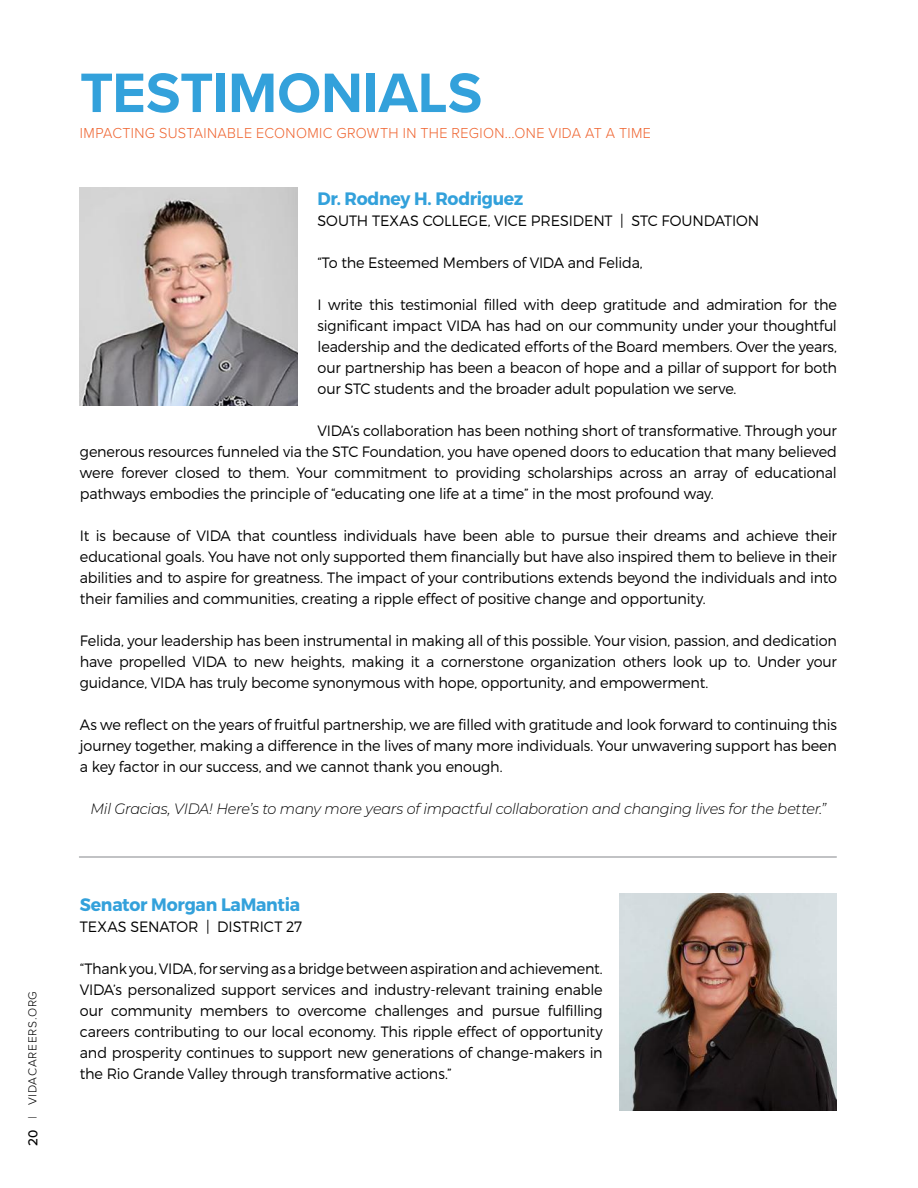
<style>
.page{position:relative;width:918px;height:1188px;background:#fff}
.page>*{position:absolute;margin:0;border:0;box-sizing:border-box;transform-origin:0 0}
.t1{font:700 57.6px "Proxima Nova";letter-spacing:-.005em;color:#33a1db}
.t2{font:700 18px "Montserrat";letter-spacing:-.015em;color:#33a1db;scale:.96 1}
.t3{font:300 15px/21px "Montserrat";letter-spacing:-.015em;color:#000;text-align:justify;scale:.96 1}
.t4{font:italic 300 15px "Montserrat";letter-spacing:-.02em;color:#000;scale:.96 1}
.t5{font:300 15px "Proxima Nova";letter-spacing:.025em;color:#ef6430;scale:.96 1}
.t6{font:300 12px "Proxima Nova";letter-spacing:.06em;color:#000}
.s1{font-weight:500;font-size:13.5px}
</style>
<div class="page">
<img style="left:620px;top:893px;width:217px;height:218px">
<img style="left:80px;top:188px;width:217px;height:217px">
<hr style="left:79px;top:856px;width:757px;height:2px;background:#929497">
<p class="t6" style="left:24px;top:1146px;width:156px;rotate:-90deg"><span class="s1">20</span> | VIDACAREERS.ORG</p>
<h1 class="t1" style="left:80px;top:50px;width:404px">TESTIMONIALS</h1>
<p class="t5" style="left:80px;top:122px;width:596px">IMPACTING SUSTAINABLE ECONOMIC GROWTH IN THE REGION...ONE VIDA AT A TIME</p>
<p class="t2" style="left:318px;top:188px;width:216px">Dr. Rodney H. Rodriguez</p>
<p class="t3" style="left:318px;top:210px;width:462px">SOUTH TEXAS COLLEGE, VICE PRESIDENT | STC FOUNDATION</p>
<p class="t3" style="left:318px;top:252px;width:340px">“To the Esteemed Members of VIDA and Felida,</p>
<p class="t3" style="left:318px;top:294px;width:543px">I write this testimonial filled with deep gratitude and admiration for the significant impact VIDA has had on our community under your thoughtful leadership and the dedicated efforts of the Board members. Over the years, our partnership has been a beacon of hope and a pillar of support for both our STC students and the broader adult population we serve.</p>
<p class="t3" style="left:80px;top:420px;width:790px;text-indent:238px">VIDA’s collaboration has been nothing short of transformative. Through your generous resources funneled via the STC Foundation, you have opened doors to education that many believed were forever closed to them. Your commitment to providing scholarships across an array of educational pathways embodies the principle of “educating one life at a time” in the most profound way.</p>
<p class="t3" style="left:80px;top:525px;width:790px">It is because of VIDA that countless individuals have been able to pursue their dreams and achieve their educational goals. You have not only supported them financially but have also inspired them to believe in their abilities and to aspire for greatness. The impact of your contributions extends beyond the individuals and into their families and communities, creating a ripple effect of positive change and opportunity.</p>
<p class="t3" style="left:80px;top:630px;width:790px">Felida, your leadership has been instrumental in making all of this possible. Your vision, passion, and dedication have propelled VIDA to new heights, making it a cornerstone organization others look up to. Under your guidance, VIDA has truly become synonymous with hope, opportunity, and empowerment.</p>
<p class="t3" style="left:80px;top:714px;width:790px">As we reflect on the years of fruitful partnership, we are filled with gratitude and look forward to continuing this journey together, making a difference in the lives of many more individuals. Your unwavering support has been a key factor in our success, and we cannot thank you enough.</p>
<p class="t4" style="left:91px;top:799px;width:768px">Mil Gracias, VIDA! Here’s to many more years of impactful collaboration and changing lives for the better.”</p>
<p class="t2" style="left:80px;top:893px;width:231px">Senator Morgan LaMantia</p>
<p class="t3" style="left:80px;top:916px;width:233px">TEXAS SENATOR | DISTRICT 27</p>
<p class="t3" style="left:80px;top:958px;width:546px">“Thank you, VIDA, for serving as a bridge between aspiration and achievement.<br>VIDA’s personalized support services and industry-relevant training enable our community members to overcome challenges and pursue fulfilling careers contributing to our local economy. This ripple effect of opportunity and prosperity continues to support new generations of change-makers in the Rio Grande Valley through transformative actions.”</p>
</div>
